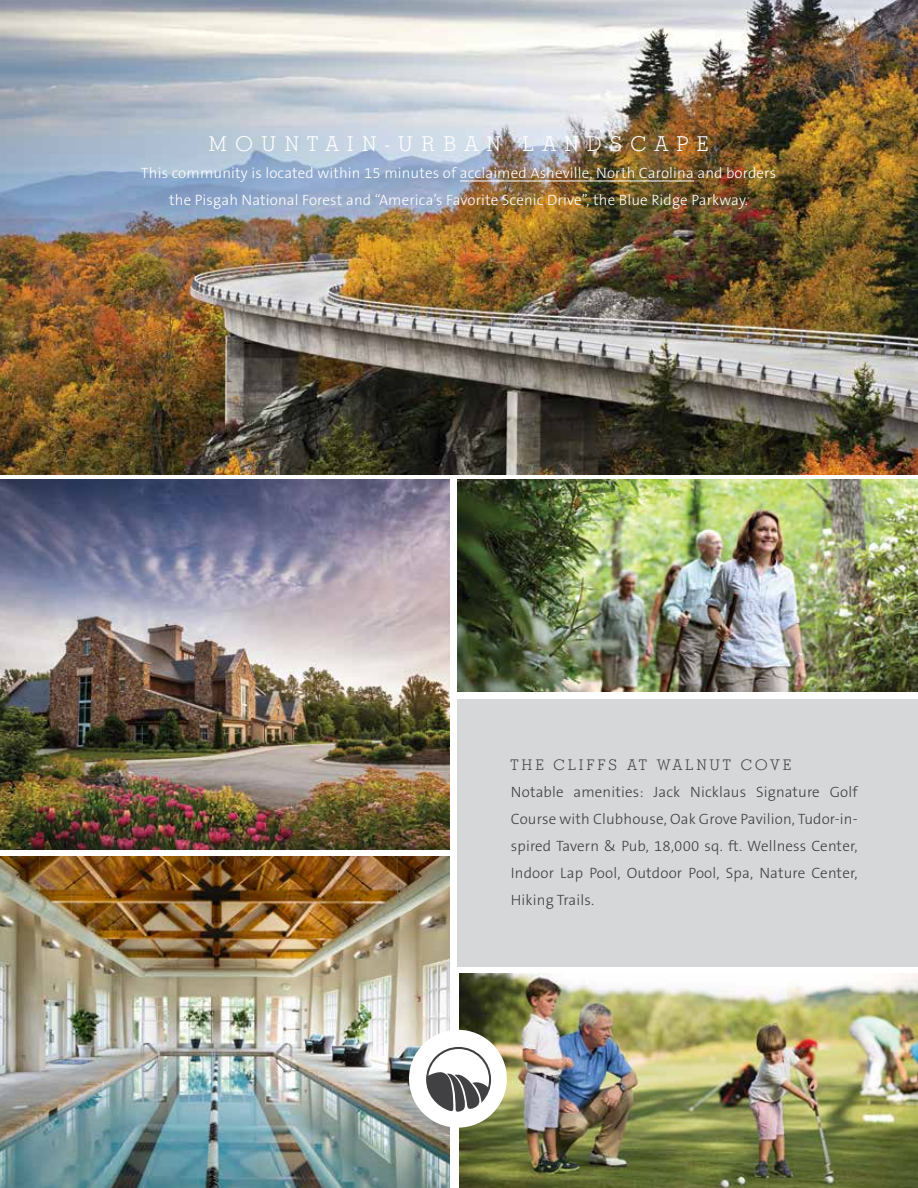
<style>
.page{position:relative;width:918px;height:1188px;background:#fff}
.page>*{position:absolute;margin:0;border:0;box-sizing:border-box;transform-origin:0 0}
.t1{font:300 21px "Stymie BQ";letter-spacing:.42em;color:#fff}
.t2{font:300 15px/27px "The Sans B3";letter-spacing:.01em;color:#414042;text-align:justify}
.t3{font:300 15px/27px "The Sans B3";letter-spacing:.01em;color:#fff;text-align:center}
.t4{font:300 15px "Stymie BQ";letter-spacing:.22em;color:#414042}
</style>
<div class="page">
<img style="left:0;top:856px;width:450px;height:332px">
<img style="left:459px;top:973px;width:459px;height:215px">
<div style="left:458px;top:699px;width:460px;height:268px;background:#d5d7d8"></div>
<div style="left:409px;top:1030px;width:98px;height:98px;background:#fff;border-radius:50%"></div>
<svg style="left:426px;top:1047px;width:65px;height:65px"></svg>
<img style="left:0;top:0;width:918px;height:474px">
<hr style="left:460px;top:181px;width:234px;height:1px;background:#fff">
<img style="left:0;top:480px;width:450px;height:369px">
<img style="left:458px;top:480px;width:460px;height:211px">
<h1 class="t1" style="left:209px;top:132px;width:500px">MOUNTAIN-URBAN LANDSCAPE</h1>
<p class="t3" style="left:141px;top:160px;width:637px">This community is located within 15 minutes of acclaimed Asheville, North Carolina and borders the Pisgah National Forest and “America’s Favorite Scenic Drive”, the Blue Ridge Parkway.</p>
<p class="t4" style="left:511px;top:757px;width:282px">THE CLIFFS AT WALNUT COVE</p>
<p class="t2" style="left:511px;top:780px;width:348px">Notable amenities: Jack Nicklaus Signature Golf Course with Clubhouse, Oak Grove Pavilion, Tudor-in&shy;spired Tavern &amp; Pub, 18,000 sq. ft. Wellness Center, Indoor Lap Pool, Outdoor Pool, Spa, Nature Center, Hiking Trails.</p>
</div>
